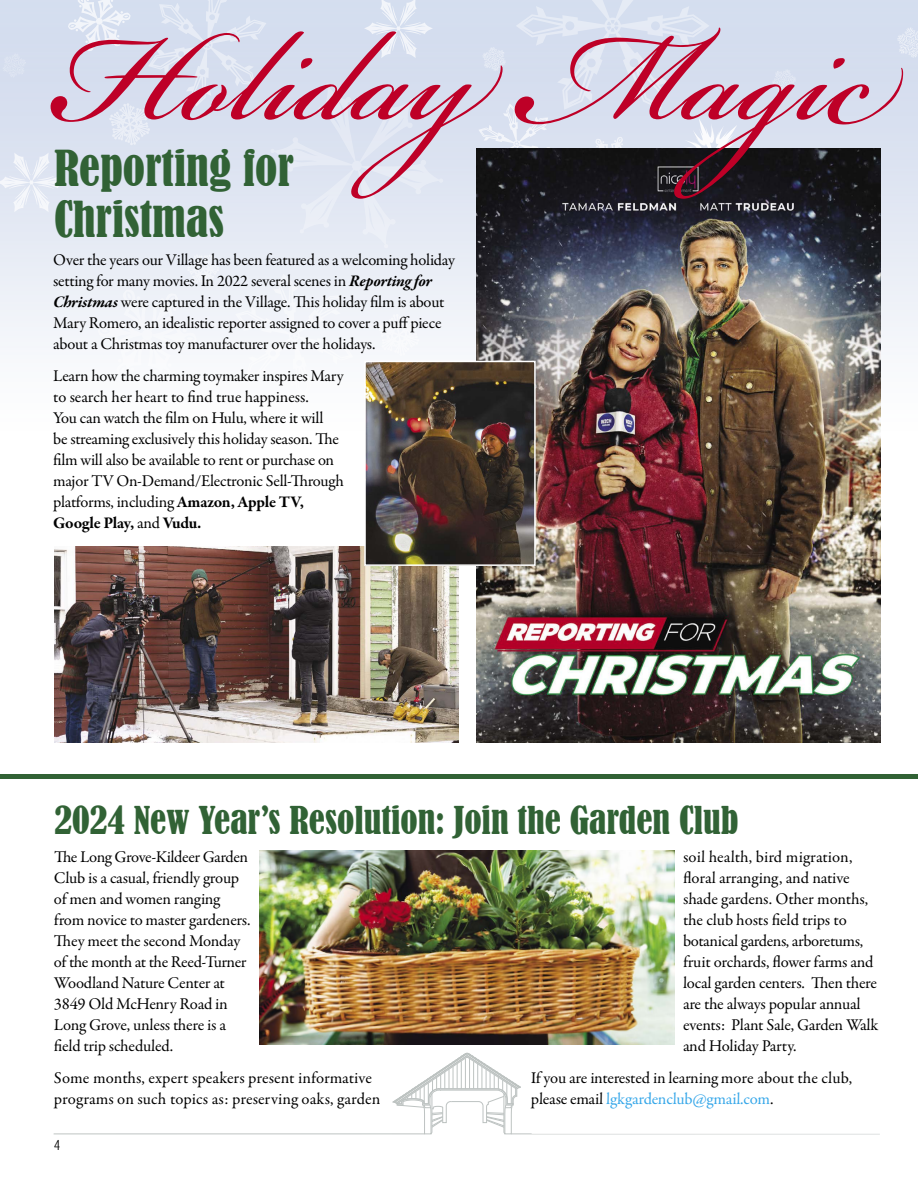
<style>
.page{position:relative;width:918px;height:1188px;background:#fff}
.page>*{position:absolute;margin:0;border:0;box-sizing:border-box;transform-origin:0 0}
.t1{font:198px "Bickham Script Pro";color:#be0027}
.t2{font:condensed 46.5px/51px "Bernard";color:#316235}
.t3{font:condensed 36px "Bernard";color:#316235}
.t4{font:16.5px/21px "Garamond Premr Pro";letter-spacing:-.015em;color:#000}
.t5{font:16.5px/21px "Garamond Premr Pro";letter-spacing:.01em;color:#000}
.t6{font:300 condensed 13.5px "Helvetica LT Pro";color:#000}
.s1{font-weight:700;font-style:italic}
.s2{font-weight:700}
.s3{color:#36a7e9}
</style>
<div class="page">
<div style="left:0;top:0;width:918px;height:469px;background:linear-gradient(to bottom,#cad4e8,#fffffd)"></div>
<div style="left:379px;top:314px;width:40px;height:42px;background:#f6f7fb"></div>
<div style="left:98px;top:290px;width:99px;height:90px;background:#f5f7fb"></div>
<svg style="left:0;top:0;width:443px;height:248px;background:#dbe2f1"></svg>
<svg style="left:187px;top:255px;width:32px;height:28px"></svg>
<svg style="left:478px;top:0;width:272px;height:149px;background:#d7deee"></svg>
<svg style="left:897px;top:27px;width:21px;height:31px"></svg>
<svg style="left:772px;top:69px;width:25px;height:24px"></svg>
<div style="left:235px;top:274px;width:118px;height:124px;background:#f4f7fa"></div>
<img style="left:55px;top:546px;width:403px;height:197px">
<svg style="left:393px;top:1053px;width:128px;height:81px"></svg>
<hr style="left:511px;top:1134px;width:369px;height:1px;background:#929b99">
<hr style="left:54px;top:1134px;width:371px;height:1px;background:#929b99">
<div style="left:0;top:774px;width:918px;height:5px;background:#316235"></div>
<img style="left:476px;top:149px;width:404px;height:594px">
<img style="left:367px;top:364px;width:166px;height:199px">
<div style="left:364px;top:361px;width:172px;height:205px;border:2px solid #fff"></div>
<img style="left:259px;top:850px;width:416px;height:194px">
<h1 class="t1" style="left:55px;top:-66px;width:841px">Holiday Magic</h1>
<h2 class="t2" style="left:54px;top:143px;width:242px">Reporting for<br>Christmas</h2>
<p class="t4" style="left:53px;top:250px;width:403px">Over the years our Village has been featured as a welcoming holiday setting for many movies. In 2022 several scenes in <span class="s1">Reporting for Christmas</span> were captured in the Village. This holiday film is about Mary Romero, an idealistic reporter assigned to cover a puff piece about a Christmas toy manufacturer over the holidays.</p>
<p class="t4" style="left:53px;top:366px;width:292px">Learn how the charming toymaker inspires Mary to search her heart to find true happiness.<br>You can watch the film on Hulu, where it will<br>be streaming exclusively this holiday season. The film will also be available to rent or purchase on major TV On-Demand/Electronic Sell-Through platforms, including <span class="s2">Amazon, Apple TV, Google Play,</span> and <span class="s2">Vudu.</span></p>
<h3 class="t3" style="left:54px;top:799px;width:685px">2024 New Year’s Resolution: Join the Garden Club</h3>
<p class="t4" style="left:54px;top:847px;width:198px">The Long Grove-Kildeer Garden<br>Club is a casual, friendly group of men and women ranging from novice to master gardeners.<br>They meet the second Monday of the month at the Reed-Turner<br>Woodland Nature Center at<br>3849 Old McHenry Road in<br>Long Grove, unless there is a field trip scheduled.</p>
<p class="t5" style="left:54px;top:1068px;width:328px">Some months, expert speakers present informative programs on such topics as: preserving oaks, garden</p>
<p class="t4" style="left:683px;top:847px;width:197px">soil health, bird migration, floral arranging, and native shade gardens. Other months, the club hosts field trips to botanical gardens, arboretums, fruit orchards, flower farms and local garden centers. Then there are the always popular annual events: Plant Sale, Garden Walk and Holiday Party.</p>
<p class="t4" style="left:531px;top:1068px;width:323px">If you are interested in learning more about the club, please email <span class="s3">lgkgardenclub@gmail.com</span>.</p>
<p class="t6" style="left:54px;top:1136px;width:7px">4</p>
</div>
